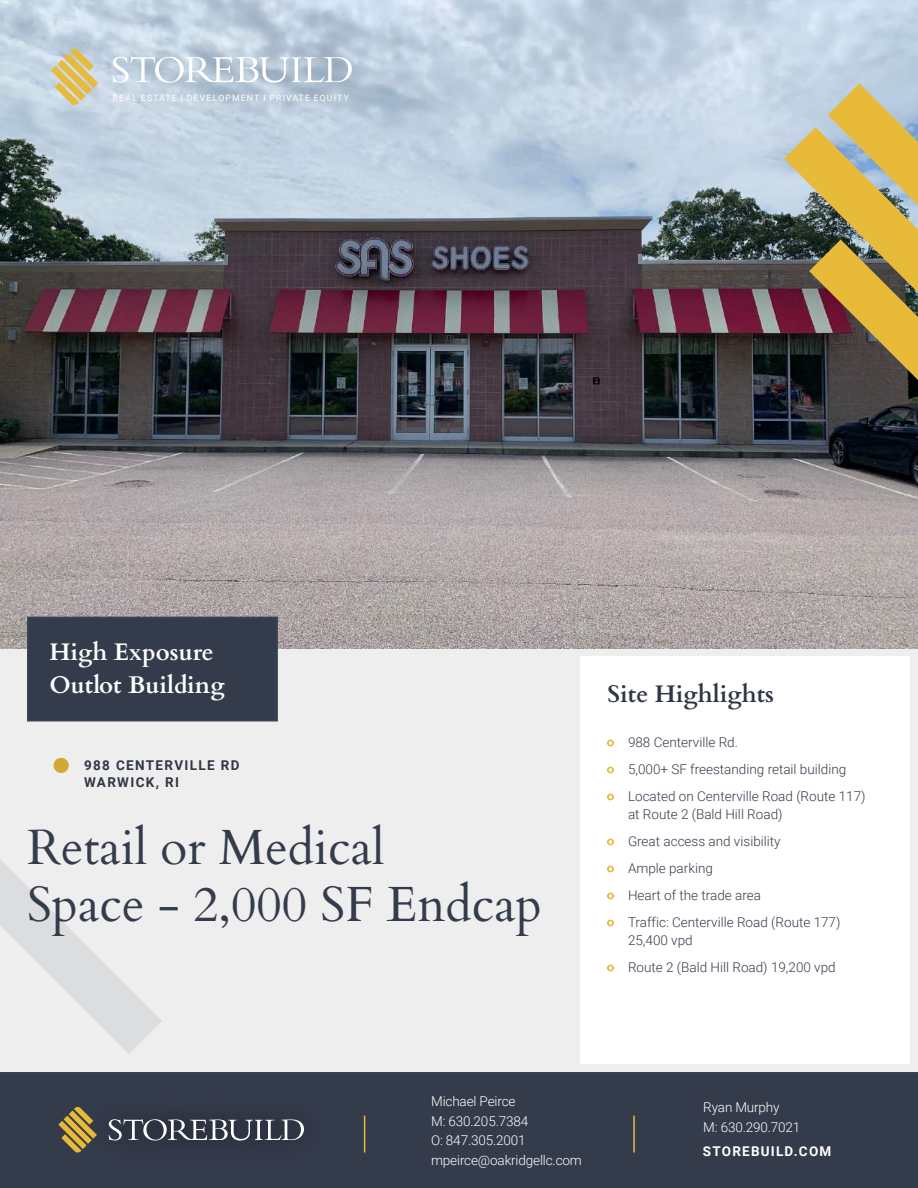
<style>
.page{position:relative;width:918px;height:1188px;background:#fff}
.page>*{position:absolute;margin:0;border:0;box-sizing:border-box;transform-origin:0 0}
.t1{font:49.5px/57px "Cardo";color:#343b4b}
.t2{font:700 24px/33px "Cardo";color:#fff}
.t3{font:700 24px "Cardo";color:#303646}
.t4{font:300 13.5px/27px "Roboto";color:#343b4b}
.t5{font:300 13.5px/19.5px "Roboto";letter-spacing:-.01em;color:#fff}
.t6{font:700 13.5px/16.5px "Roboto";letter-spacing:.1em;color:#303646}
.t7{font:700 13.5px "Roboto";letter-spacing:.09em;color:#fff}
.t8{font:8.7px "Roboto";letter-spacing:.125em;color:#fff}
</style>
<div class="page">
<img style="left:0;top:0;width:918px;height:650px">
<div style="left:0;top:650px;width:918px;height:538px;background:#eeeeef"></div>
<svg style="left:0;top:859px;width:162px;height:195px"></svg>
<svg style="left:784px;top:83px;width:134px;height:315px;background:#9f8d5b"></svg>
<div style="left:27px;top:617px;width:251px;height:105px;background:#343b4b"></div>
<svg style="left:113px;top:57px;width:239px;height:26px"></svg>
<svg style="left:51px;top:49px;width:47px;height:56px;background:#d5c997"></svg>
<div style="left:54px;top:758px;width:15px;height:15px;background:#d1aa34;border-radius:50%"></div>
<div style="left:0;top:1073px;width:918px;height:115px;background:#343b4b"></div>
<svg style="left:58px;top:1107px;width:18px;height:46px"></svg>
<div style="left:76px;top:1087px;width:261px;height:86px;background:#333a4a"></div>
<svg style="left:109px;top:1119px;width:195px;height:22px;background:#616570"></svg>
<div style="left:580px;top:656px;width:330px;height:408px;background:#fff"></div>
<hr style="left:364px;top:1116px;width:1px;height:37px;background:#e7bb39">
<hr style="left:633px;top:1116px;width:2px;height:37px;background:#e7bb39">
<svg style="left:607px;top:739px;width:7px;height:8px"></svg>
<svg style="left:607px;top:766px;width:7px;height:8px"></svg>
<svg style="left:607px;top:793px;width:7px;height:8px"></svg>
<svg style="left:607px;top:838px;width:7px;height:8px"></svg>
<svg style="left:607px;top:865px;width:7px;height:8px"></svg>
<svg style="left:607px;top:892px;width:7px;height:8px"></svg>
<svg style="left:607px;top:919px;width:7px;height:8px"></svg>
<svg style="left:607px;top:964px;width:7px;height:8px"></svg>
<p class="t8" style="left:113px;top:92px;width:238px">REAL ESTATE I DEVELOPMENT I PRIVATE EQUITY</p>
<h2 class="t2" style="left:49px;top:633px;width:177px">High Exposure<br>Outlot Building</h2>
<p class="t6" style="left:84px;top:757px;width:157px">988 CENTERVILLE RD<br>WARWICK, RI</p>
<h1 class="t1" style="left:27px;top:816px;width:517px">Retail or Medical<br>Space - 2,000 SF Endcap</h1>
<h2 class="t3" style="left:608px;top:675px;width:168px">Site Highlights</h2>
<p class="t4" style="left:628px;top:728px;width:239px">988 Centerville Rd.<br>5,000+ SF freestanding retail building<br>Located on Centerville Road (Route 117)</p>
<p class="t4" style="left:628px;top:800px;width:214px">at Route 2 (Bald Hill Road)<br>Great access and visibility<br>Ample parking<br>Heart of the trade area<br>Traffic: Centerville Road (Route 177)</p>
<p class="t4" style="left:628px;top:926px;width:209px">25,400 vpd<br>Route 2 (Bald Hill Road) 19,200 vpd</p>
<p class="t5" style="left:431px;top:1091px;width:152px">Michael Peirce<br>M: 630.205.7384<br>O: 847.305.2001 mpeirce@oakridgellc.com</p>
<p class="t5" style="left:703px;top:1097px;width:99px">Ryan Murphy<br>M: 630.290.7021</p>
<p class="t7" style="left:703px;top:1142px;width:130px">STOREBUILD.COM</p>
</div>
